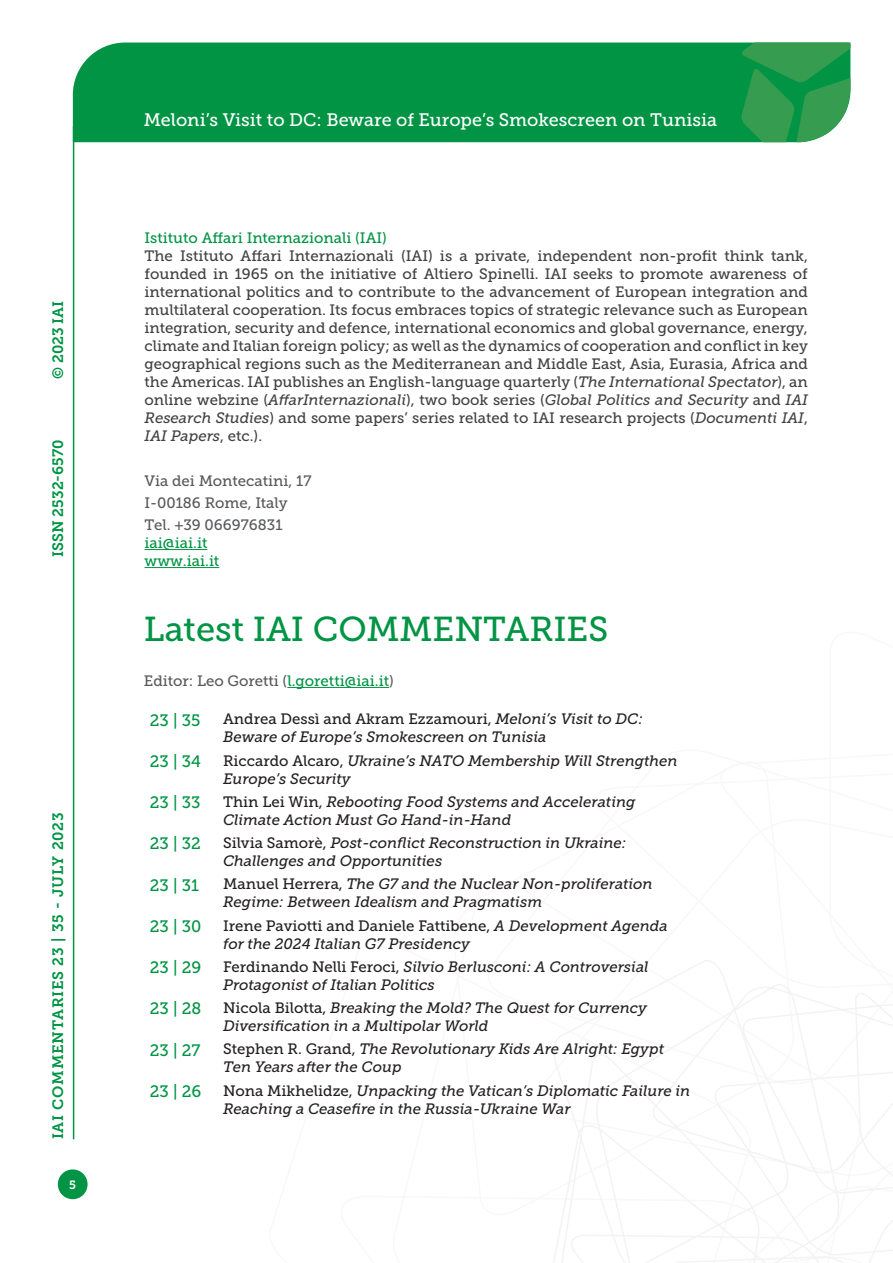
<style>
.page{position:relative;width:893px;height:1263px;background:#fff}
.page>*{position:absolute;margin:0;border:0;box-sizing:border-box;transform-origin:0 0}
.t1{font:34.5px "Museo Slab 500";color:#009444}
.t2{font:18px "Museo Slab 500";color:#fff}
.t3{font:16.5px "Museo Slab 500";color:#009444}
.t4{font:15px/18px "Museo Slab 500";color:#414142;text-align:justify}
.Elenco_paper{font:italic 15px/18px "Museo Slab 500";color:#231f20}
.t5{font:15px "Museo Slab 500";color:#58595b}
.t6{font:15px "Museo Slab 500";color:#009444}
.t7{font:15px "Museo Slab 700";letter-spacing:.05em;color:#009444}
.t8{font:15px "Museo Slab 700";color:#009444}
.t9{font:12px "Museo Slab 700";color:#fff}
.s1{font-style:italic}
.s2{color:#009444}
.s3{font-style:normal}
</style>
<div class="page">
<svg style="left:553px;top:960px;width:340px;height:303px"></svg>
<div style="left:73px;top:43px;width:668px;height:99px;background:#009444"></div>
<svg style="left:741px;top:43px;width:109px;height:99px;background:#319e55"></svg>
<div style="left:58px;top:1169px;width:30px;height:30px;background:#009444;border-radius:50%"></div>
<hr style="left:73px;top:126px;width:1px;height:1013px;background:#009444">
<hr style="left:287px;top:687px;width:102px;height:1px;background:#009444">
<hr style="left:145px;top:549px;width:62px;height:1px;background:#009444">
<hr style="left:145px;top:567px;width:74px;height:1px;background:#009444">
<p class="t7" style="left:50px;top:379px;width:80px;rotate:-90deg">© 2023 IAI</p>
<p class="t8" style="left:50px;top:557px;width:119px;rotate:-90deg">ISSN 2532-6570</p>
<p class="t7" style="left:50px;top:1139px;width:328px;rotate:-90deg">IAI COMMENTARIES 23 | 35 - JULY 2023</p>
<p class="t9" style="left:69px;top:1178px;width:8px">5</p>
<p class="t2" style="left:144px;top:110px;width:575px">Meloni’s Visit to DC: Beware of Europe’s Smokescreen on Tunisia</p>
<p class="t6" style="left:145px;top:229px;width:244px">Istituto Affari Internazionali (IAI)</p>
<p class="t4" style="left:145px;top:247px;width:665px">The Istituto Affari Internazionali (IAI) is a private, independent non-profit think tank, founded in 1965 on the initiative of Altiero Spinelli. IAI seeks to promote awareness of international politics and to contribute to the advancement of European integration and multilateral cooperation. Its focus embraces topics of strategic relevance such as European integration, security and defence, international economics and global governance, energy, climate and Italian foreign policy; as well as the dynamics of cooperation and conflict in key geographical regions such as the Mediterranean and Middle East, Asia, Eurasia, Africa and the Americas. IAI publishes an English-language quarterly (<span class="s1">The International Spectator</span>), an online webzine (<span class="s1">AffarInternazionali</span>), two book series (<span class="s1">Global Politics and Security</span> and <span class="s1">IAI Research Studies</span>) and some papers’ series related to IAI research projects (<span class="s1">Documenti IAI</span>, <span class="s1">IAI Papers</span>, etc.).</p>
<p class="t5" style="left:145px;top:472px;width:168px">Via dei Montecatini, 17</p>
<p class="t5" style="left:145px;top:494px;width:145px">I-00186 Rome, Italy</p>
<p class="t5" style="left:145px;top:516px;width:140px">Tel. +39 066976831</p>
<p class="t6" style="left:145px;top:534px;width:64px">iai@iai.it</p>
<p class="t6" style="left:145px;top:552px;width:76px">www.iai.it</p>
<p class="t1" style="left:144px;top:610px;width:466px">Latest IAI COMMENTARIES</p>
<p class="t5" style="left:144px;top:672px;width:252px">Editor: Leo Goretti (<span class="s2">l.goretti@iai.it</span>)</p>
<p class="t3" style="left:150px;top:711px;width:52px">23 | 35</p>
<p class="Elenco_paper" style="left:223px;top:710px;width:421px"><span class="s3">Andrea Dessì and Akram Ezzamouri,</span> Meloni’s Visit to DC:<br>Beware of Europe’s Smokescreen on Tunisia</p>
<p class="t3" style="left:150px;top:752px;width:53px">23 | 34</p>
<p class="Elenco_paper" style="left:223px;top:752px;width:456px"><span class="s3">Riccardo Alcaro,</span> Ukraine’s NATO Membership Will Strengthen<br>Europe’s Security</p>
<p class="t3" style="left:150px;top:793px;width:52px">23 | 33</p>
<p class="Elenco_paper" style="left:223px;top:793px;width:414px"><span class="s3">Thin Lei Win,</span> Rebooting Food Systems and Accelerating<br>Climate Action Must Go Hand-in-Hand</p>
<p class="t3" style="left:150px;top:834px;width:52px">23 | 32</p>
<p class="Elenco_paper" style="left:223px;top:834px;width:405px"><span class="s3">Silvia Samorè,</span> Post-conflict Reconstruction in Ukraine:<br>Challenges and Opportunities</p>
<p class="t3" style="left:150px;top:876px;width:51px">23 | 31</p>
<p class="Elenco_paper" style="left:223px;top:875px;width:431px"><span class="s3">Manuel Herrera,</span> The G7 and the Nuclear Non-proliferation<br>Regime: Between Idealism and Pragmatism</p>
<p class="t3" style="left:150px;top:917px;width:53px">23 | 30</p>
<p class="Elenco_paper" style="left:223px;top:917px;width:446px"><span class="s3">Irene Paviotti and Daniele Fattibene,</span> A Development Agenda for the 2024 Italian G7 Presidency</p>
<p class="t3" style="left:150px;top:958px;width:53px">23 | 29</p>
<p class="Elenco_paper" style="left:223px;top:958px;width:427px"><span class="s3">Ferdinando Nelli Feroci,</span> Silvio Berlusconi: A Controversial<br>Protagonist of Italian Politics</p>
<p class="t3" style="left:150px;top:999px;width:53px">23 | 28</p>
<p class="Elenco_paper" style="left:223px;top:999px;width:425px"><span class="s3">Nicola Bilotta,</span> Breaking the Mold? The Quest for Currency<br>Diversification in a Multipolar World</p>
<p class="t3" style="left:150px;top:1041px;width:52px">23 | 27</p>
<p class="Elenco_paper" style="left:223px;top:1040px;width:442px"><span class="s3">Stephen R. Grand,</span> The Revolutionary Kids Are Alright: Egypt<br>Ten Years after the Coup</p>
<p class="t3" style="left:150px;top:1082px;width:53px">23 | 26</p>
<p class="Elenco_paper" style="left:223px;top:1082px;width:469px"><span class="s3">Nona Mikhelidze,</span> Unpacking the Vatican’s Diplomatic Failure in<br>Reaching a Ceasefire in the Russia-Ukraine War</p>
</div>
